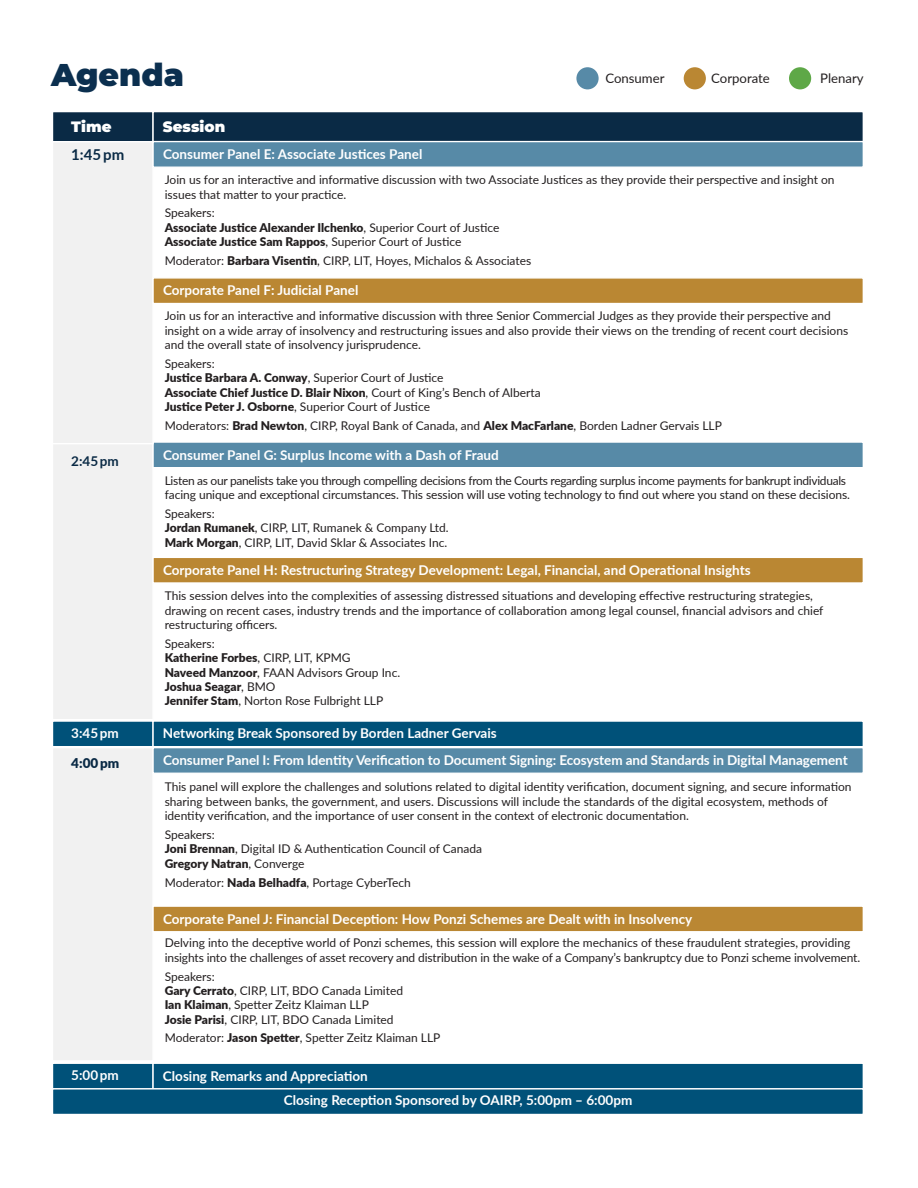
<style>
.page{position:relative;width:918px;height:1188px;background:#fff}
.page>*{position:absolute;margin:0;border:0;box-sizing:border-box;transform-origin:0 0}
.t1{font:900 31.5px "Montserrat";color:#0b2f4f}
.t2{font:900 15px "Montserrat";color:#fff}
.t3{font:700 15px "Lato";color:#0a2a45}
.t4{font:700 13.5px "Lato";color:#fff}
.t5{font:900 13.5px "Lato";color:#0a2a45}
.t6{font:700 13.5px "Lato";color:#0a2a45}
.t7{font:13.2px "Lato";color:#231f20}
.t8{font:12px/14.4px "Lato";color:#231f20}
.t9{font:12px/14.4px "Lato";letter-spacing:-.025em;color:#231f20}
.t10{font:900 12px/14.4px "Lato";color:#231f20}
.s1{font-weight:400}
.s2{font-weight:900}
</style>
<div class="page">
<div style="left:52px;top:747px;width:102px;height:315px;background:#f1f1f1;border:1px solid #fff"></div>
<div style="left:52px;top:111px;width:102px;height:31px;background:#0a2a45;border:1px solid #fff"></div>
<div style="left:152px;top:111px;width:712px;height:31px;background:#0a2a45;border:1px solid #fff"></div>
<div style="left:576px;top:67px;width:23px;height:22px;background:#578aa7;border-radius:50%"></div>
<div style="left:684px;top:67px;width:22px;height:22px;background:#ba8733;border-radius:50%"></div>
<div style="left:789px;top:67px;width:22px;height:22px;background:#5ea847;border-radius:50%"></div>
<div style="left:52px;top:1063px;width:102px;height:27px;background:#005179;border:1px solid #fff"></div>
<div style="left:152px;top:1063px;width:712px;height:27px;background:#005179;border:1px solid #fff"></div>
<div style="left:52px;top:1088px;width:812px;height:27px;background:#005179;border:1px solid #fff"></div>
<div style="left:52px;top:720px;width:102px;height:27px;background:#005179;border:1px solid #fff"></div>
<div style="left:152px;top:720px;width:712px;height:27px;background:#005179;border:1px solid #fff"></div>
<div style="left:152px;top:747px;width:712px;height:27px;background:#578aa7;border:1px solid #fff"></div>
<div style="left:152px;top:905px;width:712px;height:27px;background:#ba8733;border:1px solid #fff"></div>
<div style="left:52px;top:441px;width:102px;height:279px;background:#f1f1f1;border:1px solid #fff"></div>
<div style="left:152px;top:441px;width:712px;height:27px;background:#578aa7;border:1px solid #fff"></div>
<div style="left:152px;top:557px;width:712px;height:27px;background:#ba8733;border:1px solid #fff"></div>
<div style="left:52px;top:141px;width:102px;height:303px;background:#f1f1f1;border:1px solid #fff"></div>
<div style="left:152px;top:141px;width:712px;height:27px;background:#578aa7;border:1px solid #fff"></div>
<div style="left:152px;top:277px;width:712px;height:27px;background:#ba8733;border:1px solid #fff"></div>
<p class="t1" style="left:51px;top:51px;width:134px">Agenda</p>
<p class="t2" style="left:71px;top:115px;width:42px">Time</p>
<p class="t2" style="left:163px;top:115px;width:64px">Session</p>
<p class="t3" style="left:71px;top:144px;width:55px">1:45 pm</p>
<p class="t4" style="left:163px;top:144px;width:261px">Consumer Panel E: Associate Justices Panel</p>
<p class="t7" style="left:605px;top:69px;width:61px">Consumer</p>
<p class="t7" style="left:711px;top:69px;width:60px">Corporate</p>
<p class="t7" style="left:820px;top:69px;width:45px">Plenary</p>
<p class="t8" style="left:165px;top:172px;width:671px">Join us for an interactive and informative discussion with two Associate Justices as they provide their perspective and insight on issues that matter to your practice.</p>
<p class="t10" style="left:165px;top:205px;width:336px"><span class="s1">Speakers:<br></span>Associate Justice Alexander Ilchenko<span class="s1">, Superior Court of Justice</span></p>
<p class="t10" style="left:165px;top:234px;width:298px">Associate Justice Sam Rappos<span class="s1">, Superior Court of Justice</span></p>
<p class="t8" style="left:165px;top:253px;width:368px">Moderator: <span class="s2">Barbara Visentin</span>, CIRP, LIT, Hoyes, Michalos &amp; Associates</p>
<p class="t4" style="left:163px;top:281px;width:197px">Corporate Panel F: Judicial Panel</p>
<p class="t6" style="left:71px;top:451px;width:49px">2:45 pm</p>
<p class="t8" style="left:165px;top:308px;width:685px">Join us for an interactive and informative discussion with three Senior Commercial Judges as they provide their perspective and insight on a wide array of insolvency and restructuring issues and also provide their views on the trending of recent court decisions and the overall state of insolvency jurisprudence.</p>
<p class="t8" style="left:165px;top:356px;width:280px">Speakers:<br><span class="s2">Justice Barbara A. Conway</span>, Superior Court of Justice</p>
<p class="t10" style="left:165px;top:385px;width:378px">Associate Chief Justice D. Blair Nixon<span class="s1">, Court of King’s Bench of Alberta</span></p>
<p class="t8" style="left:165px;top:399px;width:267px"><span class="s2">Justice Peter J. Osborne</span>, Superior Court of Justice</p>
<p class="t8" style="left:165px;top:418px;width:559px">Moderators: <span class="s2">Brad Newton</span>, CIRP, Royal Bank of Canada, and <span class="s2">Alex MacFarlane</span>, Borden Ladner Gervais LLP</p>
<p class="t4" style="left:163px;top:445px;width:337px">Consumer Panel G: Surplus Income with a Dash of Fraud</p>
<p class="t9" style="left:165px;top:473px;width:687px">Listen as our panelists take you through compelling decisions from the Courts regarding surplus income payments for bankrupt individuals facing unique and exceptional circumstances. This session will use voting technology to find out where you stand on these decisions.</p>
<p class="t8" style="left:165px;top:506px;width:286px">Speakers:<br><span class="s2">Jordan Rumanek</span>, CIRP, LIT, Rumanek &amp; Company Ltd.<br><span class="s2">Mark Morgan</span>, CIRP, LIT, David Sklar &amp; Associates Inc.</p>
<p class="t4" style="left:163px;top:560px;width:589px">Corporate Panel H: Restructuring Strategy Development: Legal, Financial, and Operational Insights</p>
<p class="t8" style="left:165px;top:588px;width:660px">This session delves into the complexities of assessing distressed situations and developing effective restructuring strategies, drawing on recent cases, industry trends and the importance of collaboration among legal counsel, financial advisors and chief restructuring officers.</p>
<p class="t8" style="left:165px;top:636px;width:188px">Speakers:<br><span class="s2">Katherine Forbes</span>, CIRP, LIT, KPMG</p>
<p class="t8" style="left:165px;top:664px;width:237px"><span class="s2">Naveed Manzoor</span>, FAAN Advisors Group Inc.<br><span class="s2">Joshua Seagar</span>, BMO<br><span class="s2">Jennifer Stam</span>, Norton Rose Fulbright LLP</p>
<p class="t4" style="left:71px;top:723px;width:49px">3:45pm</p>
<p class="t4" style="left:163px;top:723px;width:335px">Networking Break Sponsored by Borden Ladner Gervais</p>
<p class="t5" style="left:71px;top:753px;width:50px">4:00pm</p>
<p class="t4" style="left:163px;top:750px;width:686px">Consumer Panel I: From Identity Verification to Document Signing: Ecosystem and Standards in Digital Management</p>
<p class="t8" style="left:165px;top:779px;width:688px">This panel will explore the challenges and solutions related to digital identity verification, document signing, and secure information sharing between banks, the government, and users. Discussions will include the standards of the digital ecosystem, methods of identity verification, and the importance of user consent in the context of electronic documentation.</p>
<p class="t8" style="left:165px;top:827px;width:319px">Speakers:<br><span class="s2">Joni Brennan</span>, Digital ID &amp; Authentication Council of Canada</p>
<p class="t10" style="left:165px;top:856px;width:141px">Gregory Natran<span class="s1">, Converge</span></p>
<p class="t8" style="left:165px;top:874px;width:248px">Moderator: <span class="s2">Nada Belhadfa</span>, Portage CyberTech</p>
<p class="t4" style="left:163px;top:909px;width:531px">Corporate Panel J: Financial Deception: How Ponzi Schemes are Dealt with in Insolvency</p>
<p class="t8" style="left:165px;top:935px;width:697px">Delving into the deceptive world of Ponzi schemes, this session will explore the mechanics of these fraudulent strategies, providing insights into the challenges of asset recovery and distribution in the wake of a Company’s bankruptcy due to Ponzi scheme involvement.</p>
<p class="t8" style="left:165px;top:968px;width:240px">Speakers:<br><span class="s2">Gary Cerrato</span>, CIRP, LIT, BDO Canada Limited <span class="s2">Ian Klaiman</span>, Spetter Zeitz Klaiman LLP<br><span class="s2">Josie Parisi</span>, CIRP, LIT, BDO Canada Limited</p>
<p class="t8" style="left:165px;top:1030px;width:277px">Moderator: <span class="s2">Jason Spetter</span>, Spetter Zeitz Klaiman LLP</p>
<p class="t4" style="left:71px;top:1065px;width:49px">5:00pm</p>
<p class="t4" style="left:163px;top:1066px;width:206px">Closing Remarks and Appreciation</p>
<p class="t4" style="left:284px;top:1091px;width:350px">Closing Reception Sponsored by OAIRP, 5:00pm – 6:00pm</p>
</div>
